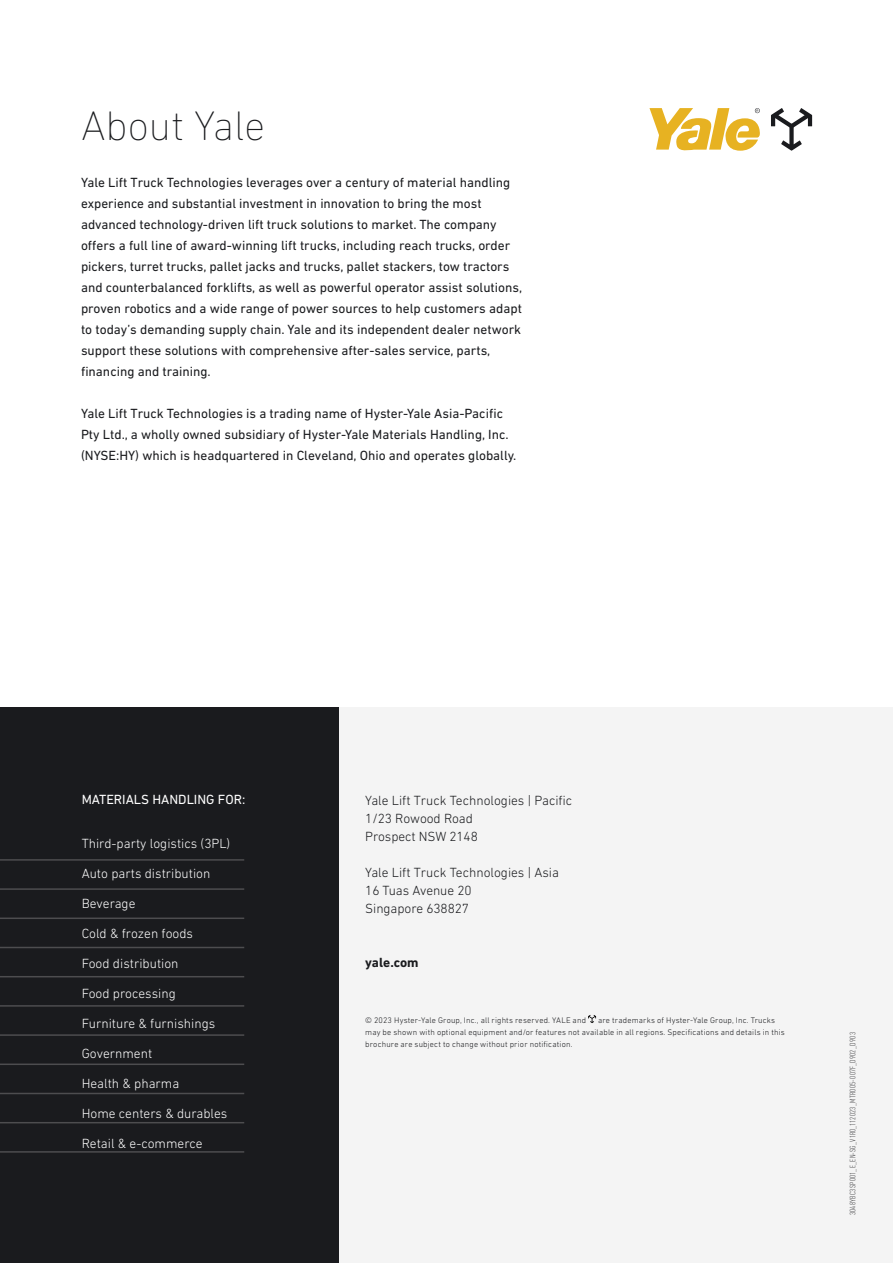
<style>
.page{position:relative;width:893px;height:1263px;background:#fff}
.page>*{position:absolute;margin:0;border:0;box-sizing:border-box;transform-origin:0 0}
.t1{font:200 42px "DIN Next LT Pro";color:#1a1b1e}
.t2{font:13.5px/21px "DIN Next LT Pro";color:#1a1b1e}
.t3{font:300 13.5px "DIN Next LT Pro";color:#fff}
.t4{font:300 13.5px/18px "DIN Next LT Pro";letter-spacing:-.005em;color:#1a1b1e}
.t5{font:13.5px "DIN Next LT Pro";color:#fff}
.t6{font:700 13.5px "DIN Next LT Pro";color:#1a1b1e}
.t7{font:300 8.25px/12px "DIN Next LT Pro";letter-spacing:.02em;color:#1a1b1e}
.t8{font:300 condensed 8.25px "DIN Next LT Pro";letter-spacing:.03em;color:#4d4d4f}
</style>
<div class="page">
<div style="left:338px;top:707px;width:555px;height:556px;background:#f4f4f4"></div>
<div style="left:0;top:707px;width:338px;height:556px;background:#1a1b1e"></div>
<svg style="left:771px;top:108px;width:41px;height:43px"></svg>
<svg style="left:649px;top:108px;width:111px;height:43px"></svg>
<hr style="left:0;top:947px;width:244px;height:1px;background:#4d4d4f">
<hr style="left:0;top:917px;width:244px;height:2px;background:#4d4d4f">
<hr style="left:0;top:888px;width:244px;height:2px;background:#4d4d4f">
<hr style="left:0;top:859px;width:244px;height:2px;background:#4d4d4f">
<hr style="left:0;top:976px;width:244px;height:1px;background:#4d4d4f">
<hr style="left:0;top:1005px;width:244px;height:2px;background:#4d4d4f">
<hr style="left:0;top:1034px;width:244px;height:2px;background:#4d4d4f">
<hr style="left:0;top:1063px;width:244px;height:2px;background:#4d4d4f">
<hr style="left:0;top:1093px;width:244px;height:1px;background:#4d4d4f">
<hr style="left:0;top:1122px;width:244px;height:1px;background:#4d4d4f">
<hr style="left:0;top:1151px;width:244px;height:1px;background:#4d4d4f">
<svg style="left:588px;top:1015px;width:8px;height:8px"></svg>
<h1 class="t1" style="left:81px;top:101px;width:186px">About Yale</h1>
<p class="t2" style="left:81px;top:172px;width:443px">Yale Lift Truck Technologies leverages over a century of material handling experience and substantial investment in innovation to bring the most advanced technology-driven lift truck solutions to market. The company offers a full line of award-winning lift trucks, including reach trucks, order pickers, turret trucks, pallet jacks and trucks, pallet stackers, tow tractors and counterbalanced forklifts, as well as powerful operator assist solutions, proven robotics and a wide range of power sources to help customers adapt to today’s demanding supply chain. Yale and its independent dealer network support these solutions with comprehensive after-sales service, parts, financing and training.</p>
<p class="t2" style="left:81px;top:403px;width:437px">Yale Lift Truck Technologies is a trading name of Hyster-Yale Asia-Pacific<br>Pty Ltd., a wholly owned subsidiary of Hyster-Yale Materials Handling, Inc. (NYSE:HY) which is headquartered in Cleveland, Ohio and operates globally.</p>
<p class="t5" style="left:82px;top:792px;width:165px">MATERIALS HANDLING FOR:</p>
<p class="t3" style="left:82px;top:835px;width:150px">Third-party logistics (3PL)</p>
<p class="t3" style="left:82px;top:865px;width:130px">Auto parts distribution</p>
<p class="t3" style="left:82px;top:895px;width:55px">Beverage</p>
<p class="t3" style="left:82px;top:925px;width:113px">Cold &amp; frozen foods</p>
<p class="t3" style="left:82px;top:955px;width:98px">Food distribution</p>
<p class="t3" style="left:82px;top:985px;width:96px">Food processing</p>
<p class="t3" style="left:82px;top:1015px;width:135px">Furniture &amp; furnishings</p>
<p class="t3" style="left:82px;top:1045px;width:72px">Government</p>
<p class="t3" style="left:82px;top:1075px;width:99px">Health &amp; pharma</p>
<p class="t3" style="left:82px;top:1105px;width:147px">Home centers &amp; durables</p>
<p class="t3" style="left:82px;top:1135px;width:122px">Retail &amp; e-commerce</p>
<p class="t4" style="left:365px;top:791px;width:209px">Yale Lift Truck Technologies | Pacific<br>1/23 Rowood Road<br>Prospect NSW 2148</p>
<p class="t4" style="left:365px;top:863px;width:195px">Yale Lift Truck Technologies | Asia<br>16 Tuas Avenue 20<br>Singapore 638827</p>
<p class="t6" style="left:365px;top:954px;width:55px">yale.com</p>
<p class="t7" style="left:365px;top:1014px;width:222px">© 2023 Hyster-Yale Group, Inc., all rights reserved. YALE and</p>
<p class="t7" style="left:365px;top:1014px;width:421px;text-indent:233px">are trademarks of Hyster-Yale Group, Inc. Trucks may be shown with optional equipment and/or features not available in all regions. Specifications and details in this brochure are subject to change without prior notification.</p>
<p class="t8" style="left:848px;top:1215px;width:185px;rotate:-90deg">3048YBC3SP001_E_EN-SG_V1R0_112023_MTR005-007F_D902_D903</p>
</div>
